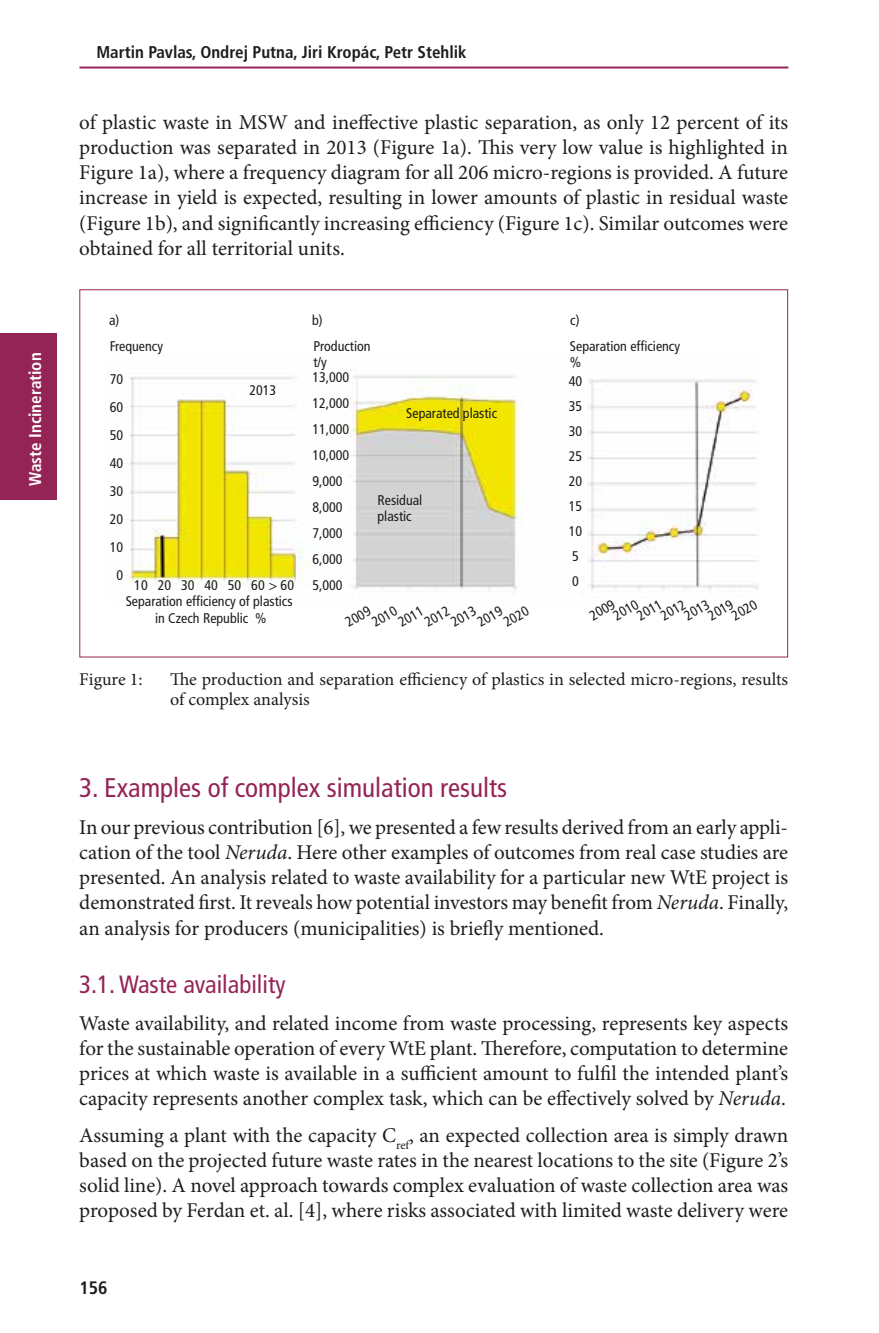
<style>
.page{position:relative;width:879px;height:1333px;background:#fff}
.page>*{position:absolute;margin:0;border:0;box-sizing:border-box;transform-origin:0 0}
.t1{font:condensed 27px "Frutiger";color:#952456}
.t2{font:condensed 25px "Frutiger";color:#952456}
.t3{font:21px/25.2px "Minion Pro";color:#1d1d1b;text-align:justify}
.t4{font:18px/20px "Minion Pro";color:#1d1d1b}
.t5{font:700 condensed 18px "Frutiger";color:#1d1d1b}
.t6{font:700 condensed 17px "Frutiger";color:#1d1d1b}
.t7{font:700 condensed 17px "Frutiger";color:#fff}
.t8{font:condensed 14px/25px "Frutiger";color:#1d1d1b}
.s1{font-style:italic}
</style>
<div class="page">
<hr style="left:79px;top:66px;width:709px;height:2px;background:#952456">
<div style="left:0;top:333px;width:57px;height:167px;background:#952456"></div>
<img style="left:129px;top:375px;width:630px;height:215px">
<p class="t7" style="left:25px;top:485px;width:134px;rotate:-90deg">Waste Incineration</p>
<p class="t6" style="left:96px;top:42px;width:372px">Martin Pavlas, Ondrej Putna, Jiri Kropác, Petr Stehlik</p>
<p class="t3" style="left:79px;top:109px;width:710px">of plastic waste in MSW and ineffective plastic separation, as only 12 percent of its production was separated in 2013 (Figure 1a). This very low value is highlighted in Figure 1a), where a frequency diagram for all 206 micro-regions is provided. A future increase in yield is expected, resulting in lower amounts of plastic in residual waste (Figure 1b), and significantly increasing efficiency (Figure 1c). Similar outcomes were obtained for all territorial units.</p>
<p class="t8" style="left:109px;top:308px;width:12px">a)</p>
<p class="t8" style="left:312px;top:308px;width:12px">b)</p>
<p class="t8" style="left:570px;top:308px;width:11px">c)</p>
<p class="t8" style="left:570px;top:338px;width:112px;line-height:16px">Separation efficiency %</p>
<p class="t8" style="left:312px;top:338px;width:60px;line-height:15.8px">Production t/y<br>13,000</p>
<p class="t8" style="left:312px;top:390px;width:38px;line-height:26px">12,000<br>11,000<br>10,000<br>9,000<br>8,000<br>7,000<br>6,000</p>
<p class="t8" style="left:110px;top:333px;width:55px">Frequency</p>
<p class="t8" style="left:110px;top:365px;width:15px;line-height:28px;text-align:center">70<br>60<br>50<br>40<br>30<br>20<br>10<br>0</p>
<p class="t8" style="left:249px;top:378px;width:28px">2013</p>
<p class="t8" style="left:569px;top:369px;width:15px">40<br>35<br>30<br>25<br>20<br>15<br>10<br>5<br>0</p>
<p class="t8" style="left:406px;top:400px;width:92px">Separated plastic</p>
<p class="t8" style="left:377px;top:492px;width:46px;line-height:16px">Residual plastic</p>
<p class="t8" style="left:134px;top:573px;width:161px">10 20 30 40 50 60 &gt; 60</p>
<p class="t8" style="left:312px;top:573px;width:32px">5,000</p>
<p class="t8" style="left:126px;top:593px;width:168px;line-height:17px;text-align:center">Separation efficiency of plastics in Czech Republic %</p>
<p class="t8" style="left:340px;top:612px;width:28px;rotate:-30deg">2009</p>
<p class="t8" style="left:367px;top:612px;width:28px;rotate:-30deg">2010</p>
<p class="t8" style="left:393px;top:612px;width:28px;rotate:-30deg">2011</p>
<p class="t8" style="left:419px;top:612px;width:28px;rotate:-30deg">2012</p>
<p class="t8" style="left:446px;top:612px;width:28px;rotate:-30deg">2013</p>
<p class="t8" style="left:472px;top:612px;width:28px;rotate:-30deg">2019</p>
<p class="t8" style="left:498px;top:612px;width:28px;rotate:-30deg">2020</p>
<p class="t8" style="left:584px;top:605px;width:28px;rotate:-30deg">2009</p>
<p class="t8" style="left:608px;top:605px;width:28px;rotate:-30deg">2010</p>
<p class="t8" style="left:703px;top:605px;width:28px;rotate:-30deg">2019</p>
<p class="t8" style="left:726px;top:605px;width:28px;rotate:-30deg">2020</p>
<p class="t8" style="left:679px;top:605px;width:28px;rotate:-30deg">2013</p>
<p class="t8" style="left:632px;top:605px;width:28px;rotate:-30deg">2011</p>
<p class="t8" style="left:655px;top:605px;width:28px;rotate:-30deg">2012</p>
<p class="t4" style="left:79px;top:669px;width:65px">Figure 1:</p>
<p class="t4" style="left:170px;top:669px;width:619px">The production and separation efficiency of plastics in selected micro-regions, results of complex analysis</p>
<p class="t1" style="left:79px;top:772px;width:429px">3. Examples of complex simulation results</p>
<p class="t3" style="left:79px;top:814px;width:710px">In our previous contribution [6], we presented a few results derived from an early appli&shy;cation of the tool <span class="s1">Neruda</span>. Here other examples of outcomes from real case studies are presented. An analysis related to waste availability for a particular new WtE project is demonstrated first. It reveals how potential investors may benefit from <span class="s1">Neruda</span>. Finally, an analysis for producers (municipalities) is briefly mentioned.</p>
<p class="t2" style="left:79px;top:969px;width:208px">3.1. Waste availability</p>
<p class="t3" style="left:79px;top:1010px;width:710px">Waste availability, and related income from waste processing, represents key aspects for the sustainable operation of every WtE plant. Therefore, computation to determine prices at which waste is available in a sufficient amount to fulfil the intended plant’s capacity represents another complex task, which can be effectively solved by <span class="s1">Neruda</span>.</p>
<p class="t3" style="left:79px;top:1122px;width:710px">Assuming a plant with the capacity C<sub>ref</sub>, an expected collection area is simply drawn based on the projected future waste rates in the nearest locations to the site (Figure 2’s solid line). A novel approach towards complex evaluation of waste collection area was proposed by Ferdan et. al. [4], where risks associated with limited waste delivery were</p>
<p class="t5" style="left:79px;top:1276px;width:30px">156</p>
</div>
